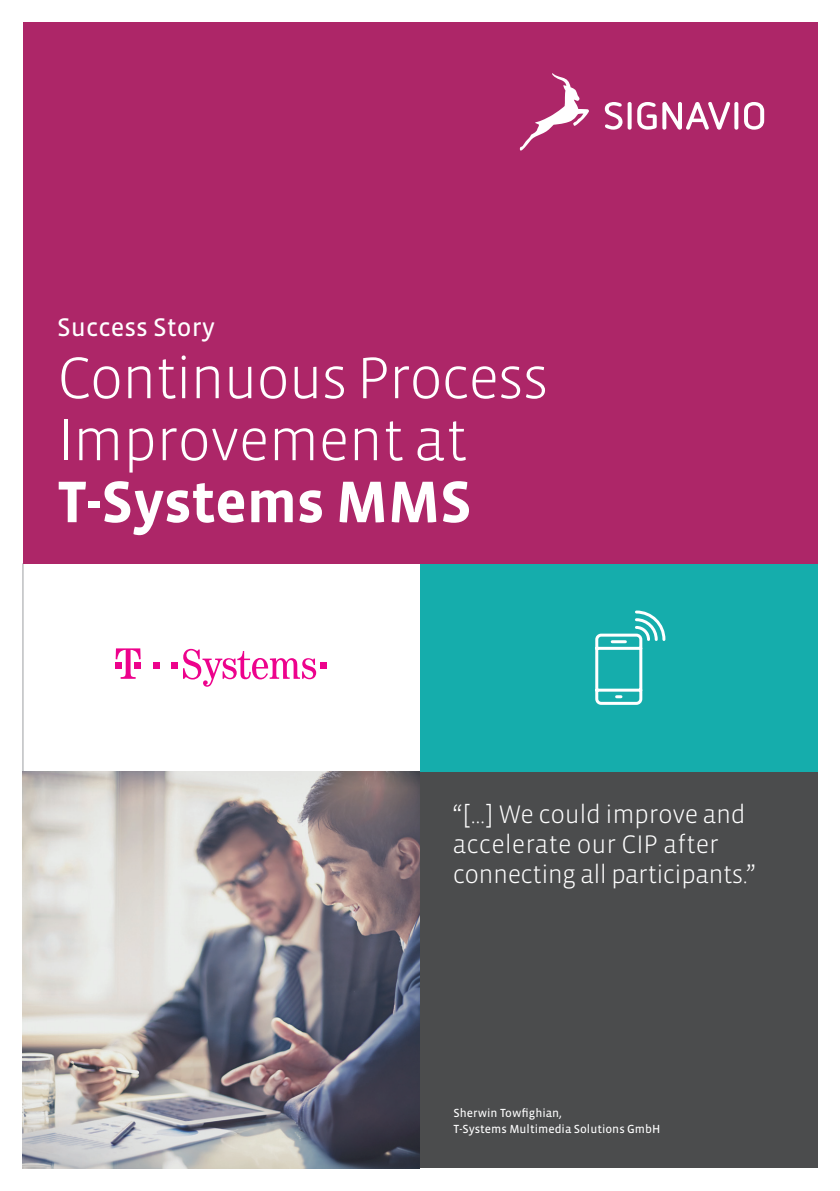
<style>
.page{position:relative;width:840px;height:1191px;background:#fff}
.page>*{position:absolute;margin:0;border:0;box-sizing:border-box;transform-origin:0 0}
.t1{font:300 60px/62px "Vista Sans OT";letter-spacing:-.03em;color:#fff}
.t2{font:700 60px "Vista Sans OT";letter-spacing:-.01em;color:#fff}
.t3{font:300 26px/30px "Vista Sans OT";letter-spacing:-.015em;color:#fff}
.t4{font:26px "Vista Sans OT";color:#fff}
.t5{font:12px/16px "Vista Sans OT";color:#fff}
</style>
<div class="page">
<div style="left:420px;top:771px;width:396px;height:397px;background:#4b4c4d"></div>
<hr style="left:23px;top:563px;width:1px;height:208px;background:#9d9fa2">
<div style="left:23px;top:23px;width:793px;height:541px;background:#ad2668"></div>
<div style="left:420px;top:564px;width:396px;height:207px;background:#15adac"></div>
<svg style="left:153px;top:662px;width:6px;height:6px"></svg>
<svg style="left:171px;top:662px;width:6px;height:6px"></svg>
<svg style="left:116px;top:648px;width:24px;height:31px"></svg>
<svg style="left:183px;top:649px;width:144px;height:37px"></svg>
<svg style="left:595px;top:610px;width:71px;height:95px"></svg>
<img style="left:23px;top:771px;width:397px;height:397px">
<svg style="left:604px;top:102px;width:159px;height:28px"></svg>
<svg style="left:519px;top:73px;width:69px;height:78px"></svg>
<p class="t4" style="left:57px;top:314px;width:159px">Success Story</p>
<h1 class="t1" style="left:57px;top:348px;width:493px">Continuous Process<br>Improvement at</h1>
<h1 class="t2" style="left:57px;top:471px;width:416px">T-Systems MMS</h1>
<p class="t3" style="left:452px;top:799px;width:304px">“[…] We could improve and accelerate our CIP after connecting all participants.”</p>
<p class="t5" style="left:453px;top:1104px;width:208px">Sherwin Towfighian,<br>T-Systems Multimedia Solutions GmbH</p>
</div>
